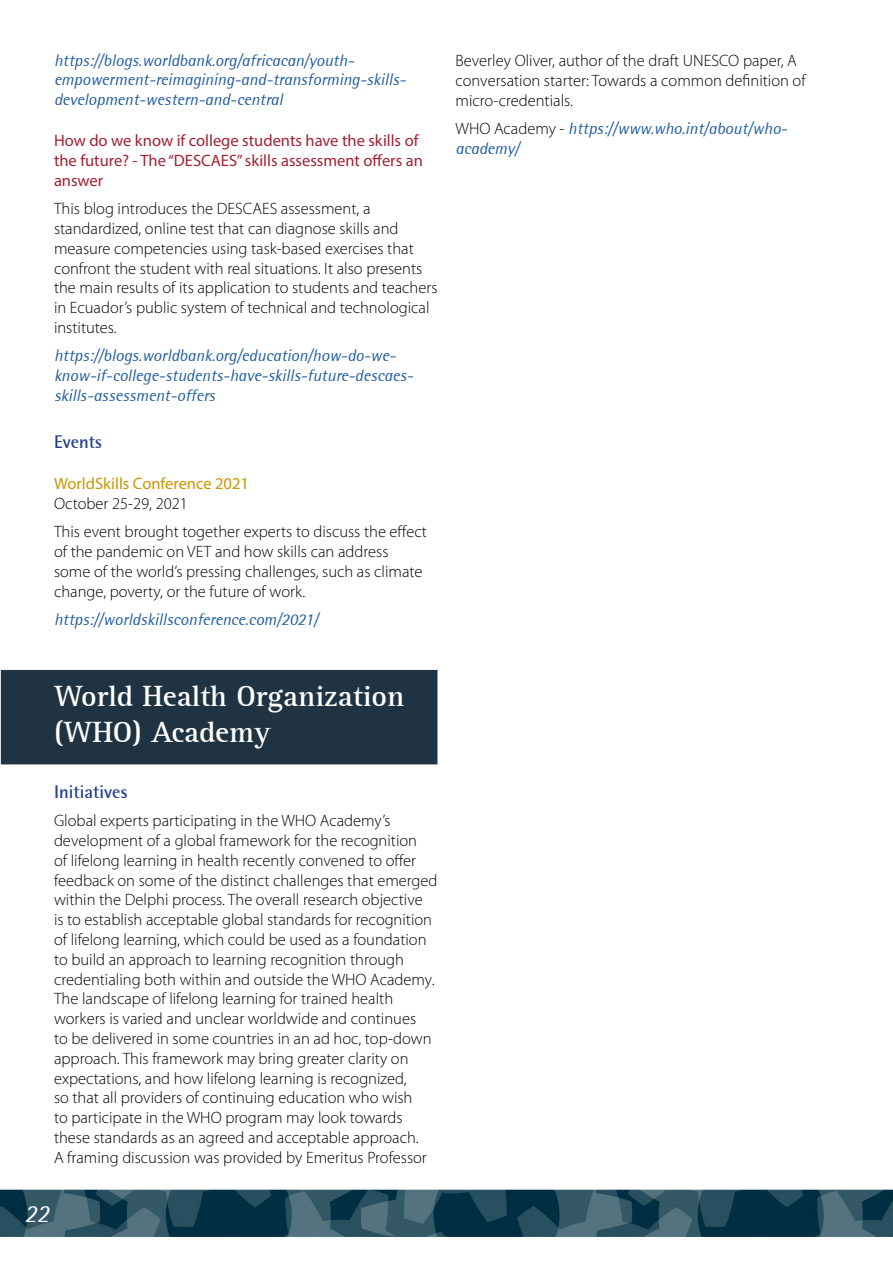
<style>
.page{position:relative;width:893px;height:1263px;background:#fff}
.page>*{position:absolute;margin:0;border:0;box-sizing:border-box;transform-origin:0 0}
.t1{font:700 30px/36px "Rotis Serif";color:#fff}
.t2{font:italic 24.6px "Rotis Semi Sans";color:#fff}
.t3{font:700 18px "Rotis Semi Sans";color:#25408f}
.t4{font:300 16.5px/19.8px "Myriad Pro";color:#000}
.t5{font:italic 16.5px/19.8px "Rotis Semi Sans";color:#215e9e}
.t6{font:16.5px/19.8px "Myriad Pro";color:#a12236}
.t7{font:16.5px "Myriad Pro";color:#c99700}
.s1{font-family:"Myriad Pro";font-weight:300;font-style:normal;color:#000}
</style>
<div class="page">
<img style="left:0;top:669px;width:893px;height:569px">
<div style="left:1px;top:670px;width:436px;height:94px;background:#1f3342"></div>
<p class="t5" style="left:54px;top:50px;width:353px">https://blogs.worldbank.org/africacan/youth&shy;empowerment-reimagining-and-transforming-skills&shy;development-western-and-central</p>
<p class="t6" style="left:54px;top:131px;width:370px">How do we know if college students have the skills of the future? - The “DESCAES” skills assessment offers an answer</p>
<p class="t4" style="left:54px;top:199px;width:385px">This blog introduces the DESCAES assessment, a standardized, online test that can diagnose skills and measure competencies using task-based exercises that confront the student with real situations. It also presents the main results of its application to students and teachers in Ecuador’s public system of technical and technological institutes.</p>
<p class="t5" style="left:54px;top:345px;width:361px">https://blogs.worldbank.org/education/how-do-we&shy;know-if-college-students-have-skills-future-descaes&shy;skills-assessment-offers</p>
<p class="t3" style="left:54px;top:431px;width:49px">Events</p>
<p class="t7" style="left:54px;top:473px;width:197px">WorldSkills Conference 2021</p>
<p class="t4" style="left:54px;top:489px;width:374px;line-height:28.3px">October 25-29, 2021<br>This event brought together experts to discuss the effect</p>
<p class="t4" style="left:54px;top:541px;width:370px">of the pandemic on VET and how skills can address some of the world’s pressing challenges, such as climate change, poverty, or the future of work.</p>
<p class="t5" style="left:54px;top:609px;width:266px">https://worldskillsconference.com/2021/</p>
<p class="t4" style="left:455px;top:51px;width:352px">Beverley Oliver, author of the draft UNESCO paper, A conversation starter: Towards a common definition of micro-credentials.</p>
<p class="t5" style="left:455px;top:119px;width:333px"><span class="s1">WHO Academy -</span> https://www.who.int/about/who&shy;academy/</p>
<h1 class="t1" style="left:54px;top:679px;width:352px">World Health Organization (WHO) Academy</h1>
<p class="t3" style="left:54px;top:781px;width:75px">Initiatives</p>
<p class="t4" style="left:54px;top:810px;width:385px">Global experts participating in the WHO Academy’s development of a global framework for the recognition<br>of lifelong learning in health recently convened to offer feedback on some of the distinct challenges that emerged within the Delphi process. The overall research objective<br>is to establish acceptable global standards for recognition of lifelong learning, which could be used as a foundation to build an approach to learning recognition through credentialing both within and outside the WHO Academy.<br>The landscape of lifelong learning for trained health workers is varied and unclear worldwide and continues<br>to be delivered in some countries in an ad hoc, top-down approach. This framework may bring greater clarity on expectations, and how lifelong learning is recognized,<br>so that all providers of continuing education who wish<br>to participate in the WHO program may look towards these standards as an agreed and acceptable approach.<br>A framing discussion was provided by Emeritus Professor</p>
<h2 class="t2" style="left:25px;top:1198px;width:26px">22</h2>
</div>
